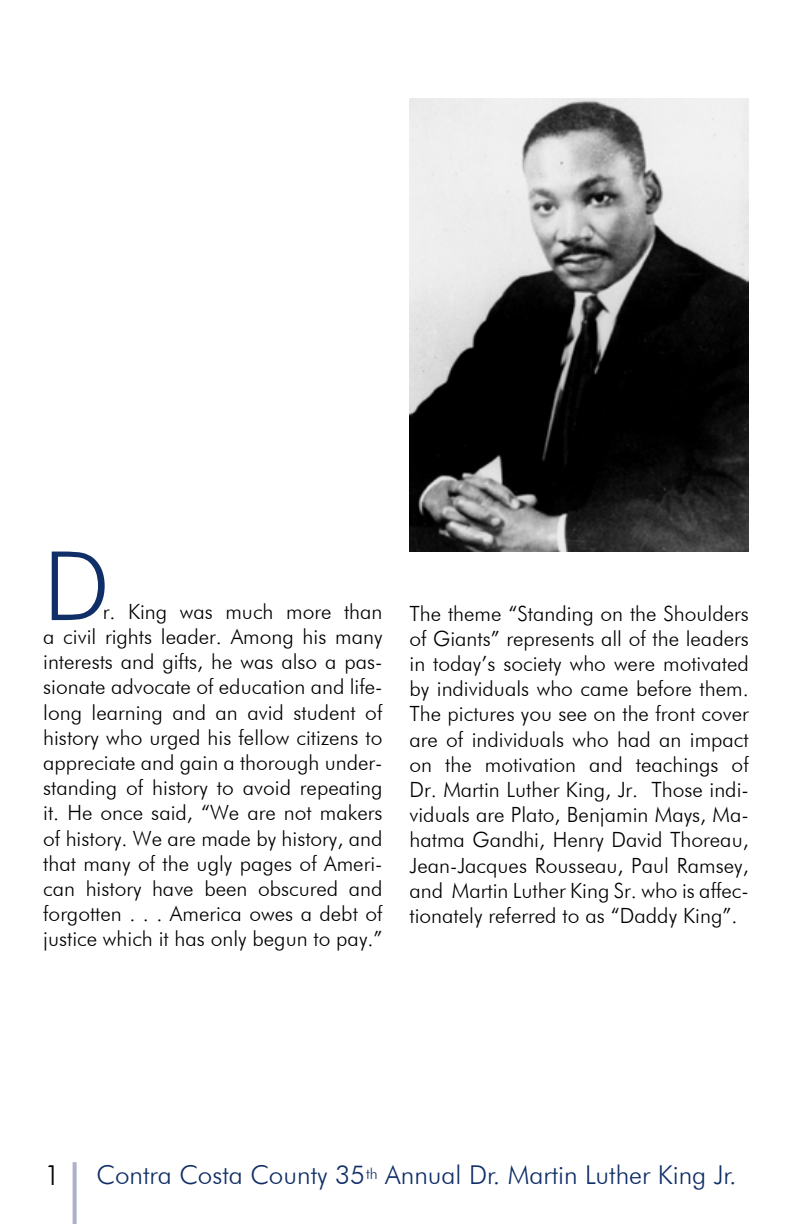
<style>
.page{position:relative;width:792px;height:1224px;background:#fff}
.page>*{position:absolute;margin:0;border:0;box-sizing:border-box;transform-origin:0 0}
.t1{font:300 95.8px "Futura BT";color:#102e67}
.t2{font:300 28px "Futura BT";color:#000}
.t3{font:300 26px "Futura BT";color:#102e67}
.t4{font:300 21px/25.2px "Futura BT";color:#000;text-align:justify}
</style>
<div class="page">
<svg style="left:73px;top:1162px;width:4px;height:62px"></svg>
<img style="left:410px;top:98px;width:339px;height:453px">
<h1 class="t1" style="left:43px;top:528px;width:68px">D</h1>
<p class="t4" style="left:43px;top:599px;width:341px;text-indent:60px">r. King was much more than a civil rights leader. Among his many interests and gifts, he was also a pas&shy;sionate advocate of education and life&shy;long learning and an avid student of history who urged his fellow citizens to appreciate and gain a thorough under&shy;standing of history to avoid repeating it. He once said, “We are not makers of history. We are made by history, and that many of the ugly pages of Ameri&shy;can history have been obscured and forgotten . . . America owes a debt of justice which it has only begun to pay.”</p>
<p class="t4" style="left:410px;top:600px;width:341px">The theme “Standing on the Shoulders of Giants” represents all of the leaders in today’s society who were motivated by individuals who came before them.<br>The pictures you see on the front cover are of individuals who had an impact on the motivation and teachings of Dr. Martin Luther King, Jr. Those indi&shy;viduals are Plato, Benjamin Mays, Ma&shy;hatma Gandhi, Henry David Thoreau, Jean-Jacques Rousseau, Paul Ramsey, and Martin Luther King Sr. who is affec&shy;tionately referred to as “Daddy King”.</p>
<h2 class="t2" style="left:45px;top:1158px;width:18px">1</h2>
<p class="t3" style="left:96px;top:1159px;width:642px">Contra Costa County 35<sup>th</sup> Annual Dr. Martin Luther King Jr.</p>
</div>
